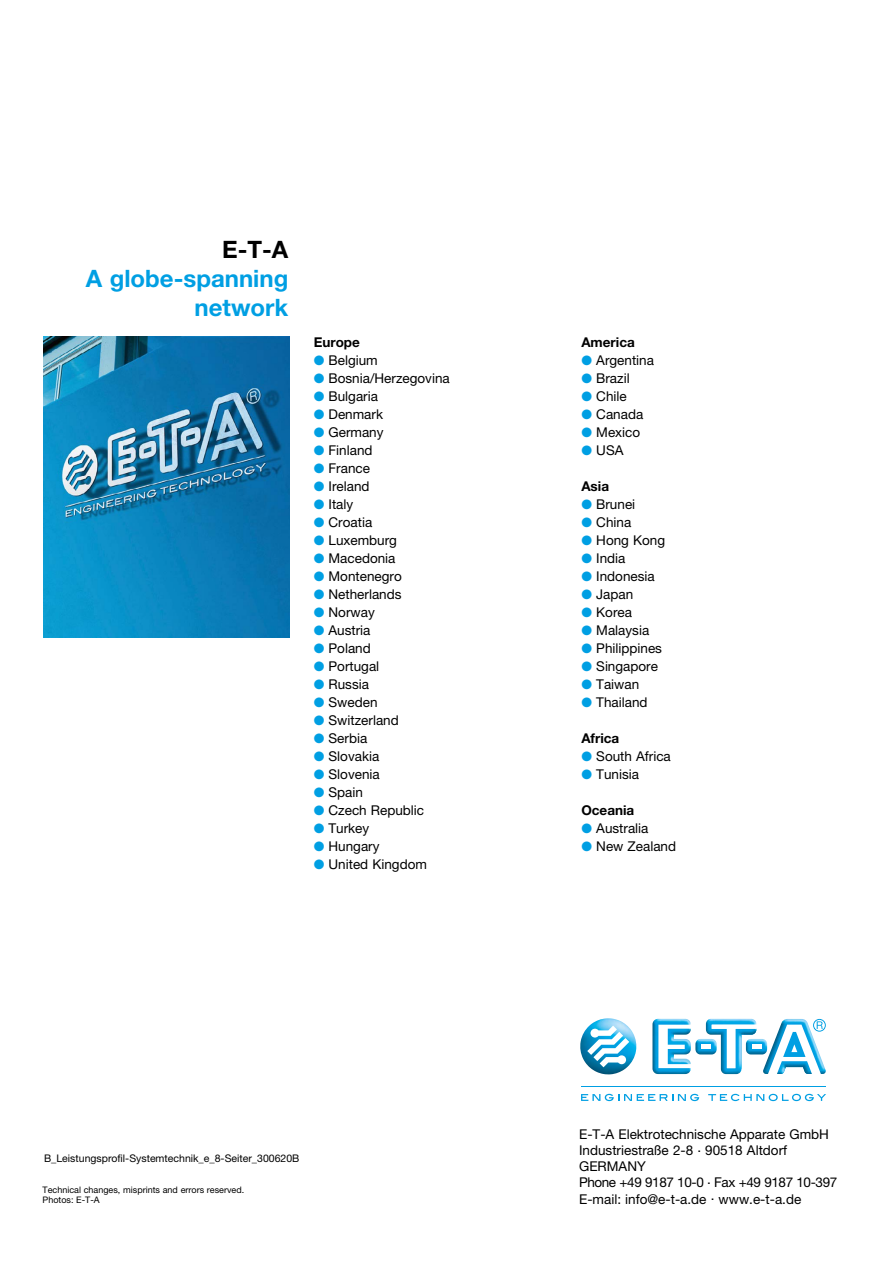
<style>
.page{position:relative;width:893px;height:1263px;background:#fff}
.page>*{position:absolute;margin:0;border:0;box-sizing:border-box;transform-origin:0 0}
.t1{font:700 24px/28.8px "Helvetica Neue LT";color:#009fe3;text-align:right}
.t2{font:700 24px "Helvetica Neue LT";color:#000}
.t3{font:13.5px/16.2px "Helvetica Neue LT";color:#000}
.t4{font:700 13.5px "Helvetica Neue LT";color:#000}
.t5{font:10.5px "Helvetica Neue LT";color:#000}
.t6{font:9px/10.8px "Helvetica Neue LT";color:#000}
.s1{color:#009fe3}
</style>
<div class="page">
<img style="left:580px;top:1018px;width:56px;height:56px">
<svg style="left:587px;top:1025px;width:42px;height:42px"></svg>
<svg style="left:581px;top:1094px;width:118px;height:7px"></svg>
<svg style="left:708px;top:1094px;width:118px;height:7px"></svg>
<img style="left:695px;top:1039px;width:11px;height:15px">
<div style="left:701px;top:1044px;width:10px;height:5px;background:#fff"></div>
<img style="left:756px;top:1039px;width:7px;height:15px">
<div style="left:752px;top:1044px;width:9px;height:5px;background:#fff"></div>
<img style="left:763px;top:1039px;width:5px;height:35px">
<img style="left:706px;top:1019px;width:50px;height:55px">
<img style="left:735px;top:1068px;width:21px;height:1px">
<svg style="left:712px;top:1025px;width:44px;height:43px"></svg>
<img style="left:652px;top:1019px;width:39px;height:55px">
<hr style="left:581px;top:1086px;width:245px;height:1px;background:#009fe3">
<svg style="left:768px;top:1019px;width:58px;height:55px"></svg>
<img style="left:44px;top:337px;width:245px;height:301px">
<h1 class="t2" style="left:222px;top:235px;width:68px">E-T-A</h1>
<h1 class="t1" style="left:86px;top:263px;width:204px">A globe-spanning network</h1>
<p class="t4" style="left:314px;top:334px;width:48px">Europe</p>
<p class="t3" style="left:314px;top:352px;width:66px"><span class="s1">●</span> Belgium</p>
<p class="t3" style="left:314px;top:370px;width:138px"><span class="s1">●</span> Bosnia/Herzegovina</p>
<p class="t3" style="left:314px;top:388px;width:66px"><span class="s1">●</span> Bulgaria</p>
<p class="t3" style="left:314px;top:406px;width:71px"><span class="s1">●</span> Denmark</p>
<p class="t3" style="left:314px;top:424px;width:71px"><span class="s1">●</span> Germany</p>
<p class="t3" style="left:314px;top:442px;width:60px"><span class="s1">●</span> Finland</p>
<p class="t3" style="left:314px;top:460px;width:58px"><span class="s1">●</span> France</p>
<p class="t3" style="left:314px;top:478px;width:57px"><span class="s1">●</span> Ireland</p>
<p class="t3" style="left:314px;top:496px;width:41px"><span class="s1">●</span> Italy</p>
<p class="t3" style="left:314px;top:514px;width:60px"><span class="s1">●</span> Croatia</p>
<p class="t3" style="left:314px;top:532px;width:85px"><span class="s1">●</span> Luxemburg</p>
<p class="t3" style="left:314px;top:550px;width:83px"><span class="s1">●</span> Macedonia</p>
<p class="t3" style="left:314px;top:568px;width:90px"><span class="s1">●</span> Montenegro</p>
<p class="t3" style="left:314px;top:586px;width:89px"><span class="s1">●</span> Netherlands</p>
<p class="t3" style="left:314px;top:604px;width:63px"><span class="s1">●</span> Norway</p>
<p class="t3" style="left:314px;top:622px;width:58px"><span class="s1">●</span> Austria</p>
<p class="t3" style="left:314px;top:640px;width:59px"><span class="s1">●</span> Poland</p>
<p class="t3" style="left:314px;top:658px;width:67px"><span class="s1">●</span> Portugal</p>
<p class="t3" style="left:314px;top:676px;width:57px"><span class="s1">●</span> Russia</p>
<p class="t3" style="left:314px;top:694px;width:65px"><span class="s1">●</span> Sweden</p>
<p class="t3" style="left:314px;top:712px;width:87px"><span class="s1">●</span> Switzerland</p>
<p class="t3" style="left:314px;top:730px;width:55px"><span class="s1">●</span> Serbia</p>
<p class="t3" style="left:314px;top:748px;width:67px"><span class="s1">●</span> Slovakia</p>
<p class="t3" style="left:314px;top:766px;width:68px"><span class="s1">●</span> Slovenia</p>
<p class="t3" style="left:314px;top:784px;width:51px"><span class="s1">●</span> Spain</p>
<p class="t3" style="left:314px;top:802px;width:112px"><span class="s1">●</span> Czech Republic</p>
<p class="t3" style="left:314px;top:820px;width:57px"><span class="s1">●</span> Turkey</p>
<p class="t3" style="left:314px;top:838px;width:67px"><span class="s1">●</span> Hungary</p>
<p class="t3" style="left:314px;top:856px;width:115px"><span class="s1">●</span> United Kingdom</p>
<p class="t5" style="left:44px;top:1151px;width:257px">B_Leistungsprofil-Systemtechnik_e_8-Seiter_300620B</p>
<p class="t6" style="left:43px;top:1184px;width:203px">Technical changes, misprints and errors reserved.<br>Photos: E-T-A</p>
<p class="t4" style="left:581px;top:334px;width:55px">America</p>
<p class="t3" style="left:581px;top:352px;width:74px"><span class="s1">●</span> Argentina</p>
<p class="t3" style="left:581px;top:370px;width:50px"><span class="s1">●</span> Brazil</p>
<p class="t3" style="left:581px;top:388px;width:47px"><span class="s1">●</span> Chile</p>
<p class="t3" style="left:581px;top:406px;width:63px"><span class="s1">●</span> Canada</p>
<p class="t3" style="left:581px;top:424px;width:60px"><span class="s1">●</span> Mexico</p>
<p class="t3" style="left:581px;top:442px;width:44px"><span class="s1">●</span> USA</p>
<p class="t4" style="left:581px;top:478px;width:29px">Asia</p>
<p class="t3" style="left:581px;top:496px;width:55px"><span class="s1">●</span> Brunei</p>
<p class="t3" style="left:581px;top:514px;width:51px"><span class="s1">●</span> China</p>
<p class="t3" style="left:581px;top:532px;width:85px"><span class="s1">●</span> Hong Kong</p>
<p class="t3" style="left:581px;top:550px;width:46px"><span class="s1">●</span> India</p>
<p class="t3" style="left:581px;top:568px;width:75px"><span class="s1">●</span> Indonesia</p>
<p class="t3" style="left:581px;top:586px;width:53px"><span class="s1">●</span> Japan</p>
<p class="t3" style="left:581px;top:604px;width:52px"><span class="s1">●</span> Korea</p>
<p class="t3" style="left:581px;top:622px;width:69px"><span class="s1">●</span> Malaysia</p>
<p class="t3" style="left:581px;top:640px;width:82px"><span class="s1">●</span> Philippines</p>
<p class="t3" style="left:581px;top:658px;width:78px"><span class="s1">●</span> Singapore</p>
<p class="t3" style="left:581px;top:676px;width:59px"><span class="s1">●</span> Taiwan</p>
<p class="t3" style="left:581px;top:694px;width:68px"><span class="s1">●</span> Thailand</p>
<p class="t4" style="left:581px;top:730px;width:39px">Africa</p>
<p class="t3" style="left:581px;top:748px;width:91px"><span class="s1">●</span> South Africa</p>
<p class="t3" style="left:581px;top:766px;width:59px"><span class="s1">●</span> Tunisia</p>
<p class="t4" style="left:581px;top:802px;width:54px">Oceania</p>
<p class="t3" style="left:581px;top:820px;width:69px"><span class="s1">●</span> Australia</p>
<p class="t3" style="left:581px;top:838px;width:96px"><span class="s1">●</span> New Zealand</p>
<p class="t3" style="left:579px;top:1126px;width:260px">E-T-A Elektrotechnische Apparate GmbH<br>Industriestraße 2-8 . 90518 Altdorf<br>GERMANY<br>Phone +49 9187 10-0 . Fax +49 9187 10-397<br>E-mail: info@e-t-a.de . www.e-t-a.de</p>
</div>
